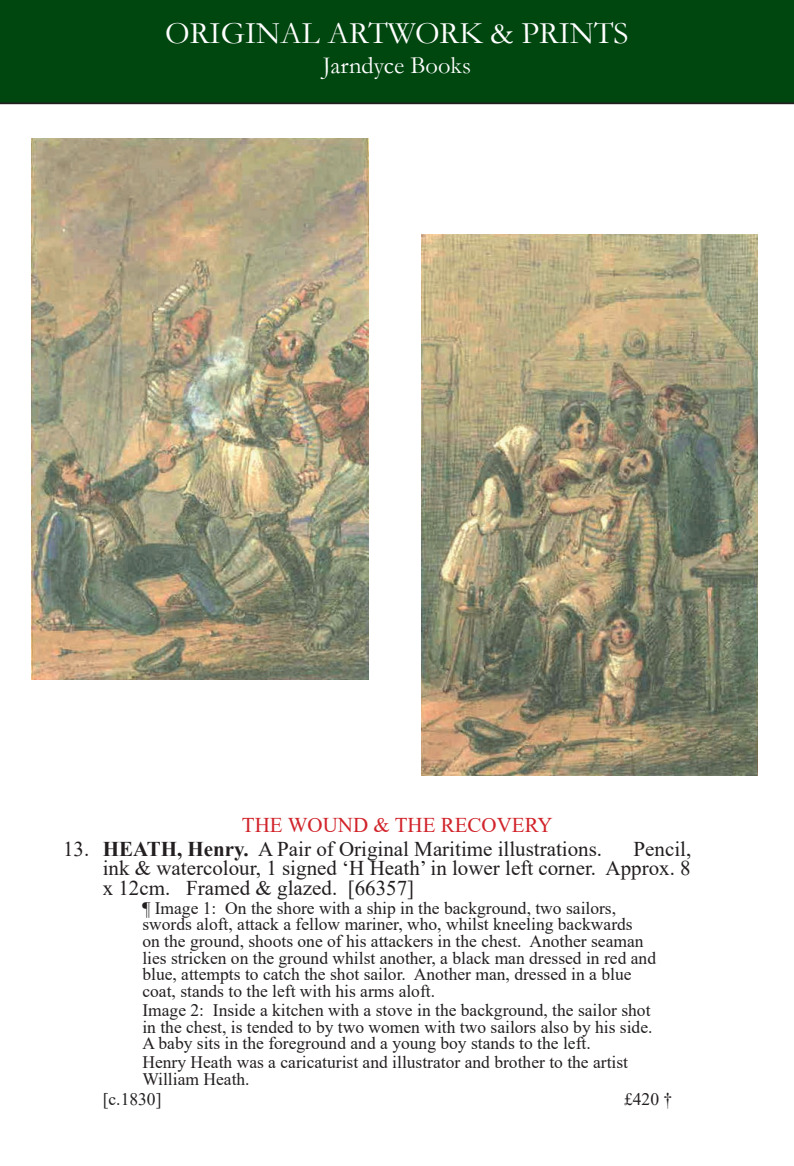
<style>
.page{position:relative;width:794px;height:1166px;background:#fff}
.page>*{position:absolute;margin:0;border:0;box-sizing:border-box;transform-origin:0 0}
.t1{font:31.5px "Garamond";color:#fff}
.t2{font:24.5px "Garamond";color:#fff}
.t3{font:21px/19.2px "Times New Roman";color:#231f20;text-align:justify}
.t4{font:21px "Times New Roman";color:#d1232a}
.Footnote{font:17.5px/16.6px "Times New Roman";color:#231f20}
.date___price{font:17.5px "Times New Roman";color:#231f20}
.s1{font-weight:700}
</style>
<div class="page">
<div style="left:0;top:0;width:794px;height:104px;background:#00460f"></div>
<img style="left:422px;top:235px;width:335px;height:541px">
<img style="left:31px;top:139px;width:338px;height:541px">
<h1 class="t1" style="left:165px;top:12px;width:465px">ORIGINAL ARTWORK &amp; PRINTS</h1>
<h2 class="t2" style="left:323px;top:49px;width:150px">Jarndyce Books</h2>
<p class="t4" style="left:242px;top:810px;width:312px">THE WOUND &amp; THE RECOVERY</p>
<p class="t3" style="left:63px;top:839px;width:540px">13. <span class="s1">HEATH, Henry.</span> A Pair of Original Maritime illustrations.</p>
<p class="t3" style="left:103px;top:839px;width:590px;text-indent:531px">Pencil, ink &amp; watercolour, 1 signed ‘H Heath’ in lower left corner. Approx. 8 x 12cm. Framed &amp; glazed. [66357]</p>
<p class="Footnote" style="left:142px;top:899px;width:515px">¶ Image 1: On the shore with a ship in the background, two sailors, swords aloft, attack a fellow mariner, who, whilst kneeling backwards<br>on the ground, shoots one of his attackers in the chest. Another seaman lies stricken on the ground whilst another, a black man dressed in red and blue, attempts to catch the shot sailor. Another man, dressed in a blue coat, stands to the left with his arms aloft.</p>
<p class="Footnote" style="left:142px;top:1001px;width:511px;text-align:justify">Image 2: Inside a kitchen with a stove in the background, the sailor shot in the chest, is tended to by two women with two sailors also by his side.<br>A baby sits in the foreground and a young boy stands to the left.</p>
<p class="Footnote" style="left:142px;top:1053px;width:487px">Henry Heath was a caricaturist and illustrator and brother to the artist<br>William Heath.</p>
<p class="date___price" style="left:103px;top:1086px;width:60px">[c.1830]</p>
<p class="date___price" style="left:624px;top:1086px;width:50px">£420 †</p>
</div>
